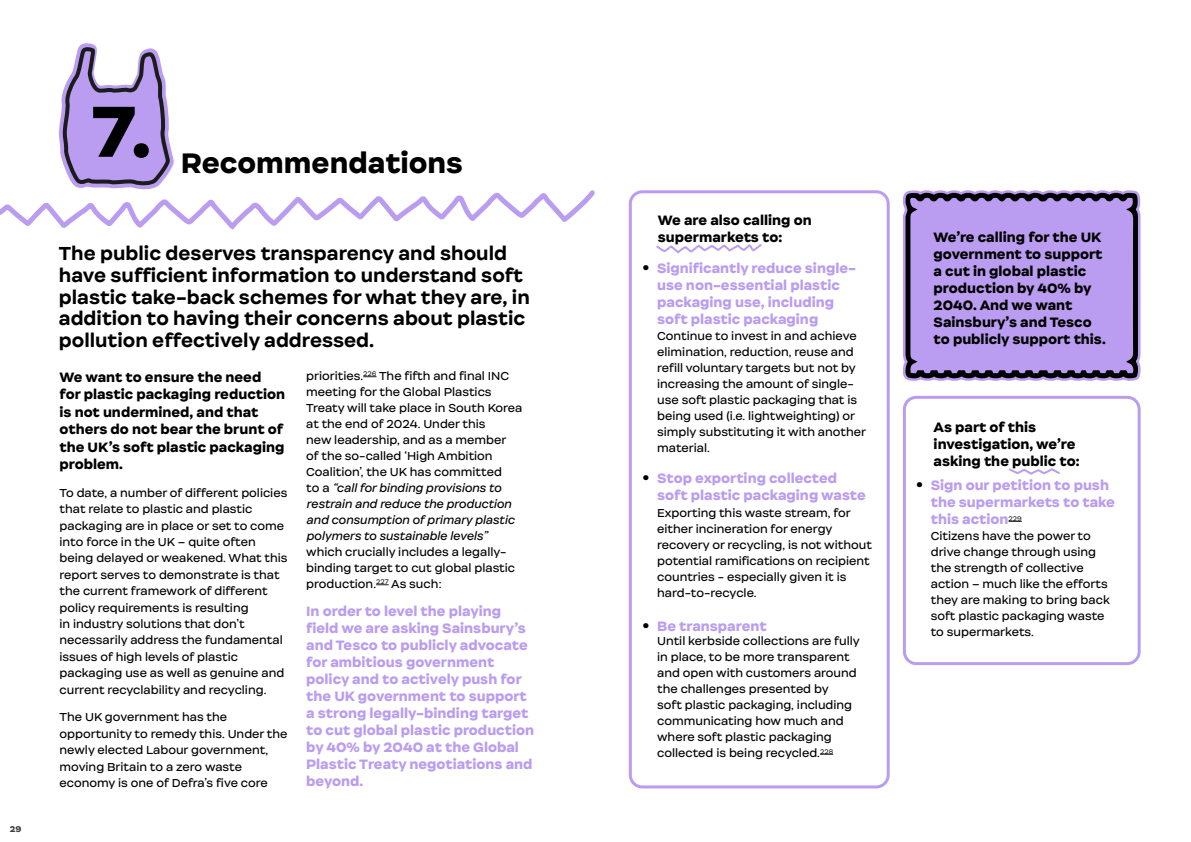
<style>
.page{position:relative;width:1191px;height:842px;background:#fff}
.page>*{position:absolute;margin:0;border:0;box-sizing:border-box;transform-origin:0 0}
.t1{font:900 69px "Internacional";color:#000}
.t2{font:900 27px "Internacional";color:#000}
._1st_paragraph{font:700 18px/21.6px "Internacional";color:#000}
.Black_highlighted_copy{font:900 13px/17px "Internacional";color:#000}
.Copy{font:900 13px/17px "Internacional";color:#ba9cf0}
.Bulleted_copy{font:900 13px/17px "Internacional";color:#ba9cf0}
.Black_bold_recommendation_heading{font:900 13px/17px "Internacional";color:#000}
.Copy-2{font:11px/16.4px "Internacional";color:#000}
.Bulleted_copy-2{font:11px/16px "Internacional";color:#000}
.t3{font:900 8px "Internacional";color:#3f3c37}
.s1{font-style:italic}
.s2{font-size:14px;color:#000}
</style>
<div class="page">
<svg style="left:902px;top:190px;width:239px;height:191px"></svg>
<svg style="left:905px;top:192px;width:233px;height:187px;background:#a68bd6"></svg>
<div style="left:629px;top:190px;width:260px;height:598px;border:3px solid #ba9cf0;border-radius:12px"></div>
<div style="left:903px;top:396px;width:237px;height:269px;border:3px solid #ba9cf0;border-radius:12px"></div>
<svg style="left:363px;top:377px;width:13px;height:1px"></svg>
<svg style="left:376px;top:585px;width:13px;height:1px"></svg>
<svg style="left:820px;top:754px;width:13px;height:1px"></svg>
<svg style="left:1008px;top:521px;width:13px;height:1px"></svg>
<svg style="left:0;top:43px;width:595px;height:187px"></svg>
<svg style="left:656px;top:244px;width:106px;height:10px"></svg>
<svg style="left:1009px;top:468px;width:51px;height:7px"></svg>
<p class="t3" style="left:10px;top:824px;width:13px">29</p>
<h2 class="t1" style="left:91px;top:85px;width:61px">7.</h2>
<h2 class="t2" style="left:181px;top:145px;width:284px">Recommendations</h2>
<p class="_1st_paragraph" style="left:59px;top:243px;width:472px">The public deserves transparency and should have sufficient information to understand soft plastic take-back schemes for what they are, in addition to having their concerns about plastic pollution effectively addressed.</p>
<p class="Black_highlighted_copy" style="left:60px;top:368px;width:227px;line-height:17.4px">We want to ensure the need for plastic packaging reduction is not undermined, and that others do not bear the brunt of the UK’s soft plastic packaging problem.</p>
<p class="Copy-2" style="left:60px;top:485px;width:229px">To date, a number of different policies that relate to plastic and plastic packaging are in place or set to come into force in the UK – quite often being delayed or weakened. What this report serves to demonstrate is that the current framework of different policy requirements is resulting<br>in industry solutions that don’t necessarily address the fundamental issues of high levels of plastic packaging use as well as genuine and current recyclability and recycling.</p>
<p class="Copy-2" style="left:60px;top:709px;width:229px">The UK government has the opportunity to remedy this. Under the newly elected Labour government, moving Britain to a zero waste economy is one of Defra’s five core</p>
<p class="Copy-2" style="left:306px;top:368px;width:218px;line-height:16px">priorities.<sup>226</sup> The fifth and final INC meeting for the Global Plastics Treaty will take place in South Korea at the end of 2024. Under this<br>new leadership, and as a member<br>of the so-called ‘High Ambition Coalition’, the UK has committed<br>to a <span class="s1">“call for binding provisions to restrain and reduce the production and consumption of primary plastic polymers to sustainable levels” </span>which crucially includes a legally&shy;binding target to cut global plastic production.<sup>227</sup> As such:</p>
<p class="Copy" style="left:306px;top:603px;width:229px">In order to level the playing field we are asking Sainsbury’s and Tesco to publicly advocate for ambitious government policy and to actively push for the UK government to support a strong legally-binding target to cut global plastic production by 40% by 2040 at the Global<br>Plastic Treaty negotiations and beyond.</p>
<p class="Black_bold_recommendation_heading" style="left:658px;top:212px;width:155px">We are also calling on supermarkets to:</p>
<p class="Bulleted_copy" style="left:657px;top:259px;width:200px;text-indent:-14px"><span class="s2">•</span> Significantly reduce single&shy;use non-essential plastic packaging use, including soft plastic packaging</p>
<p class="Bulleted_copy-2" style="left:657px;top:328px;width:210px">Continue to invest in and achieve elimination, reduction, reuse and refill voluntary targets but not by increasing the amount of single&shy;use soft plastic packaging that is being used (i.e. lightweighting) or simply substituting it with another material.</p>
<p class="Bulleted_copy" style="left:657px;top:469px;width:210px;text-indent:-14px"><span class="s2">•</span> Stop exporting collected soft plastic packaging waste</p>
<p class="Bulleted_copy-2" style="left:657px;top:505px;width:216px">Exporting this waste stream, for either incineration for energy recovery or recycling, is not without potential ramifications on recipient countries - especially given it is hard-to-recycle.</p>
<p class="Bulleted_copy" style="left:643px;top:617px;width:125px"><span class="s2">•</span> Be transparent</p>
<p class="Bulleted_copy-2" style="left:657px;top:633px;width:204px">Until kerbside collections are fully in place, to be more transparent and open with customers around the challenges presented by<br>soft plastic packaging, including communicating how much and where soft plastic packaging collected is being recycled.<sup>228</sup></p>
<p class="Black_highlighted_copy" style="left:933px;top:229px;width:174px">We’re calling for the UK government to support a cut in global plastic production by 40% by<br>2040. And we want<br>Sainsbury’s and Tesco to publicly support this.</p>
<p class="Black_bold_recommendation_heading" style="left:933px;top:419px;width:147px">As part of this investigation, we’re asking the public to:</p>
<p class="Bulleted_copy" style="left:930px;top:477px;width:186px;text-indent:-14px"><span class="s2">•</span> Sign our petition to push the supermarkets to take this action<sup>229</sup></p>
<p class="Bulleted_copy-2" style="left:930px;top:528px;width:180px">Citizens have the power to drive change through using the strength of collective action – much like the efforts they are making to bring back soft plastic packaging waste to supermarkets.</p>
</div>
